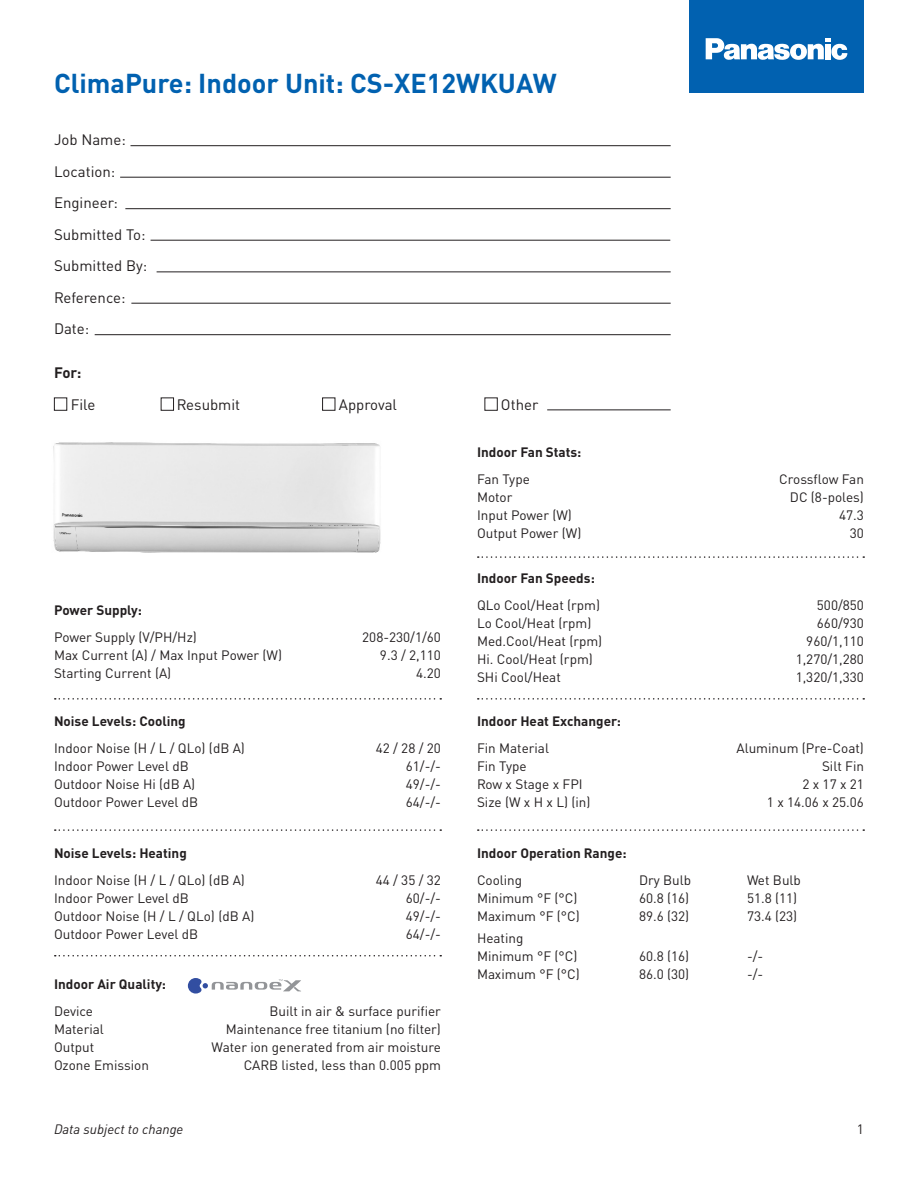
<style>
.page{position:relative;width:918px;height:1188px;background:#fff}
.page>*{position:absolute;margin:0;border:0;box-sizing:border-box;transform-origin:0 0}
.t1{font:700 27px "DINOT";color:#0161b0}
.t2{font:15px "DINOT";color:#231f20}
.t3{font:700 15px "DINOT";color:#231f20}
.t4{font:13.5px "DINOT";color:#231f20}
.t5{font:700 13.5px "DINOT";color:#231f20}
.t6{font:italic 13.5px "DINOT";color:#231f20}
</style>
<div class="page">
<div style="left:689px;top:0;width:175px;height:93px;background:#0161b0"></div>
<svg style="left:706px;top:38px;width:141px;height:22px"></svg>
<hr style="left:547px;top:410px;width:124px;height:1px;background:#231f20">
<hr style="left:95px;top:334px;width:576px;height:1px;background:#231f20">
<hr style="left:131px;top:303px;width:540px;height:1px;background:#231f20">
<hr style="left:157px;top:272px;width:514px;height:1px;background:#231f20">
<hr style="left:151px;top:240px;width:519px;height:1px;background:#231f20">
<hr style="left:125px;top:208px;width:546px;height:1px;background:#231f20">
<hr style="left:120px;top:177px;width:551px;height:1px;background:#231f20">
<hr style="left:130px;top:145px;width:541px;height:1px;background:#231f20">
<img style="left:53px;top:442px;width:328px;height:111px">
<div style="left:54px;top:398px;width:13px;height:13px;border:1px solid #231f20"></div>
<div style="left:161px;top:398px;width:13px;height:13px;border:1px solid #231f20"></div>
<div style="left:322px;top:398px;width:13px;height:13px;border:1px solid #231f20"></div>
<div style="left:484px;top:398px;width:14px;height:13px;border:1px solid #231f20"></div>
<svg style="left:188px;top:978px;width:113px;height:16px"></svg>
<svg style="left:55px;top:698px;width:386px;height:2px"></svg>
<svg style="left:478px;top:556px;width:386px;height:2px"></svg>
<svg style="left:55px;top:829px;width:386px;height:2px"></svg>
<svg style="left:478px;top:829px;width:386px;height:2px"></svg>
<svg style="left:478px;top:698px;width:386px;height:2px"></svg>
<svg style="left:55px;top:955px;width:386px;height:1px"></svg>
<p class="t1" style="left:54px;top:65px;width:504px">ClimaPure: Indoor Unit: CS-XE12WKUAW</p>
<p class="t2" style="left:54px;top:130px;width:73px">Job Name:</p>
<p class="t2" style="left:54px;top:162px;width:63px">Location:</p>
<p class="t2" style="left:54px;top:193px;width:65px">Engineer:</p>
<p class="t2" style="left:54px;top:225px;width:93px">Submitted To:</p>
<p class="t2" style="left:54px;top:256px;width:95px">Submitted By:</p>
<p class="t2" style="left:54px;top:288px;width:73px">Reference:</p>
<p class="t2" style="left:54px;top:319px;width:37px">Date:</p>
<p class="t3" style="left:54px;top:363px;width:29px">For:</p>
<p class="t2" style="left:71px;top:395px;width:26px">File</p>
<p class="t2" style="left:177px;top:395px;width:65px">Resubmit</p>
<p class="t2" style="left:339px;top:395px;width:60px">Approval</p>
<p class="t2" style="left:501px;top:395px;width:39px">Other</p>
<p class="t5" style="left:54px;top:602px;width:89px">Power Supply:</p>
<p class="t4" style="left:54px;top:629px;width:144px">Power Supply (V/PH/Hz)</p>
<p class="t4" style="left:362px;top:629px;width:80px">208-230/1/60</p>
<p class="t4" style="left:54px;top:647px;width:230px">Max Current (A) / Max Input Power (W)</p>
<p class="t4" style="left:380px;top:647px;width:63px">9.3 / 2,110</p>
<p class="t4" style="left:54px;top:665px;width:119px">Starting Current (A)</p>
<p class="t4" style="left:416px;top:665px;width:26px">4.20</p>
<p class="t5" style="left:54px;top:712px;width:133px">Noise Levels: Cooling</p>
<p class="t4" style="left:54px;top:740px;width:193px">Indoor Noise (H / L / QLo) (dB A)</p>
<p class="t4" style="left:376px;top:740px;width:67px">42 / 28 / 20</p>
<p class="t4" style="left:54px;top:758px;width:136px">Indoor Power Level dB</p>
<p class="t4" style="left:406px;top:758px;width:37px">61/-/-</p>
<p class="t4" style="left:54px;top:776px;width:143px">Outdoor Noise Hi (dB A)</p>
<p class="t4" style="left:406px;top:776px;width:37px">49/-/-</p>
<p class="t4" style="left:54px;top:794px;width:146px">Outdoor Power Level dB</p>
<p class="t4" style="left:406px;top:794px;width:37px">64/-/-</p>
<p class="t5" style="left:54px;top:844px;width:134px">Noise Levels: Heating</p>
<p class="t4" style="left:54px;top:871px;width:193px">Indoor Noise (H / L / QLo) (dB A)</p>
<p class="t4" style="left:376px;top:871px;width:67px">44 / 35 / 32</p>
<p class="t4" style="left:54px;top:889px;width:136px">Indoor Power Level dB</p>
<p class="t4" style="left:406px;top:889px;width:37px">60/-/-</p>
<p class="t4" style="left:54px;top:907px;width:202px">Outdoor Noise (H / L / QLo) (dB A)</p>
<p class="t4" style="left:406px;top:907px;width:37px">49/-/-</p>
<p class="t4" style="left:54px;top:925px;width:146px">Outdoor Power Level dB</p>
<p class="t4" style="left:406px;top:925px;width:37px">64/-/-</p>
<p class="t5" style="left:54px;top:976px;width:114px">Indoor Air Quality:</p>
<p class="t4" style="left:54px;top:1003px;width:41px">Device</p>
<p class="t4" style="left:269px;top:1003px;width:173px">Built in air &amp; surface purifier</p>
<p class="t4" style="left:54px;top:1021px;width:51px">Material</p>
<p class="t4" style="left:226px;top:1021px;width:217px">Maintenance free titanium (no filter)</p>
<p class="t4" style="left:54px;top:1039px;width:42px">Output</p>
<p class="t4" style="left:212px;top:1039px;width:231px">Water ion generated from air moisture</p>
<p class="t4" style="left:54px;top:1057px;width:96px">Ozone Emission</p>
<p class="t4" style="left:244px;top:1057px;width:199px">CARB listed, less than 0.005 ppm</p>
<p class="t5" style="left:477px;top:443px;width:106px">Indoor Fan Stats:</p>
<p class="t4" style="left:477px;top:471px;width:54px">Fan Type</p>
<p class="t4" style="left:779px;top:471px;width:86px">Crossflow Fan</p>
<p class="t4" style="left:477px;top:489px;width:37px">Motor</p>
<p class="t4" style="left:790px;top:489px;width:76px">DC (8-poles)</p>
<p class="t4" style="left:477px;top:507px;width:96px">Input Power (W)</p>
<p class="t4" style="left:839px;top:507px;width:26px">47.3</p>
<p class="t4" style="left:477px;top:525px;width:106px">Output Power (W)</p>
<p class="t4" style="left:850px;top:525px;width:16px">30</p>
<p class="t5" style="left:477px;top:569px;width:119px">Indoor Fan Speeds:</p>
<p class="t4" style="left:477px;top:597px;width:125px">QLo Cool/Heat (rpm)</p>
<p class="t4" style="left:817px;top:597px;width:49px">500/850</p>
<p class="t4" style="left:477px;top:615px;width:116px">Lo Cool/Heat (rpm)</p>
<p class="t4" style="left:817px;top:615px;width:49px">660/930</p>
<p class="t4" style="left:477px;top:633px;width:127px">Med.Cool/Heat (rpm)</p>
<p class="t4" style="left:806px;top:633px;width:59px">960/1,110</p>
<p class="t4" style="left:477px;top:651px;width:117px">Hi. Cool/Heat (rpm)</p>
<p class="t4" style="left:796px;top:651px;width:70px">1,270/1,280</p>
<p class="t4" style="left:477px;top:669px;width:85px">SHi Cool/Heat</p>
<p class="t4" style="left:796px;top:669px;width:70px">1,320/1,330</p>
<p class="t5" style="left:477px;top:712px;width:145px">Indoor Heat Exchanger:</p>
<p class="t4" style="left:477px;top:740px;width:74px">Fin Material</p>
<p class="t4" style="left:736px;top:740px;width:129px">Aluminum (Pre-Coat)</p>
<p class="t4" style="left:477px;top:758px;width:51px">Fin Type</p>
<p class="t4" style="left:822px;top:758px;width:43px">Silt Fin</p>
<p class="t4" style="left:477px;top:776px;width:107px">Row x Stage x FPI</p>
<p class="t4" style="left:802px;top:776px;width:63px">2 x 17 x 21</p>
<p class="t4" style="left:477px;top:794px;width:115px">Size (W x H x L) (in)</p>
<p class="t4" style="left:767px;top:794px;width:99px">1 x 14.06 x 25.06</p>
<p class="t5" style="left:477px;top:844px;width:151px">Indoor Operation Range:</p>
<p class="t4" style="left:477px;top:871px;width:47px">Cooling</p>
<p class="t4" style="left:639px;top:871px;width:54px">Dry Bulb</p>
<p class="t4" style="left:747px;top:871px;width:55px">Wet Bulb</p>
<p class="t4" style="left:477px;top:889px;width:102px">Minimum °F (°C)</p>
<p class="t4" style="left:639px;top:889px;width:52px">60.8 (16)</p>
<p class="t4" style="left:747px;top:889px;width:52px">51.8 (11)</p>
<p class="t4" style="left:477px;top:907px;width:104px">Maximum °F (°C)</p>
<p class="t4" style="left:639px;top:907px;width:52px">89.6 (32)</p>
<p class="t4" style="left:747px;top:907px;width:52px">73.4 (23)</p>
<p class="t4" style="left:477px;top:930px;width:48px">Heating</p>
<p class="t4" style="left:477px;top:948px;width:102px">Minimum °F (°C)</p>
<p class="t4" style="left:639px;top:948px;width:52px">60.8 (16)</p>
<p class="t4" style="left:747px;top:948px;width:18px">-/-</p>
<p class="t4" style="left:477px;top:966px;width:104px">Maximum °F (°C)</p>
<p class="t4" style="left:639px;top:966px;width:52px">86.0 (30)</p>
<p class="t4" style="left:747px;top:966px;width:18px">-/-</p>
<p class="t6" style="left:54px;top:1121px;width:131px">Data subject to change</p>
<p class="t4" style="left:857px;top:1121px;width:9px">1</p>
</div>
